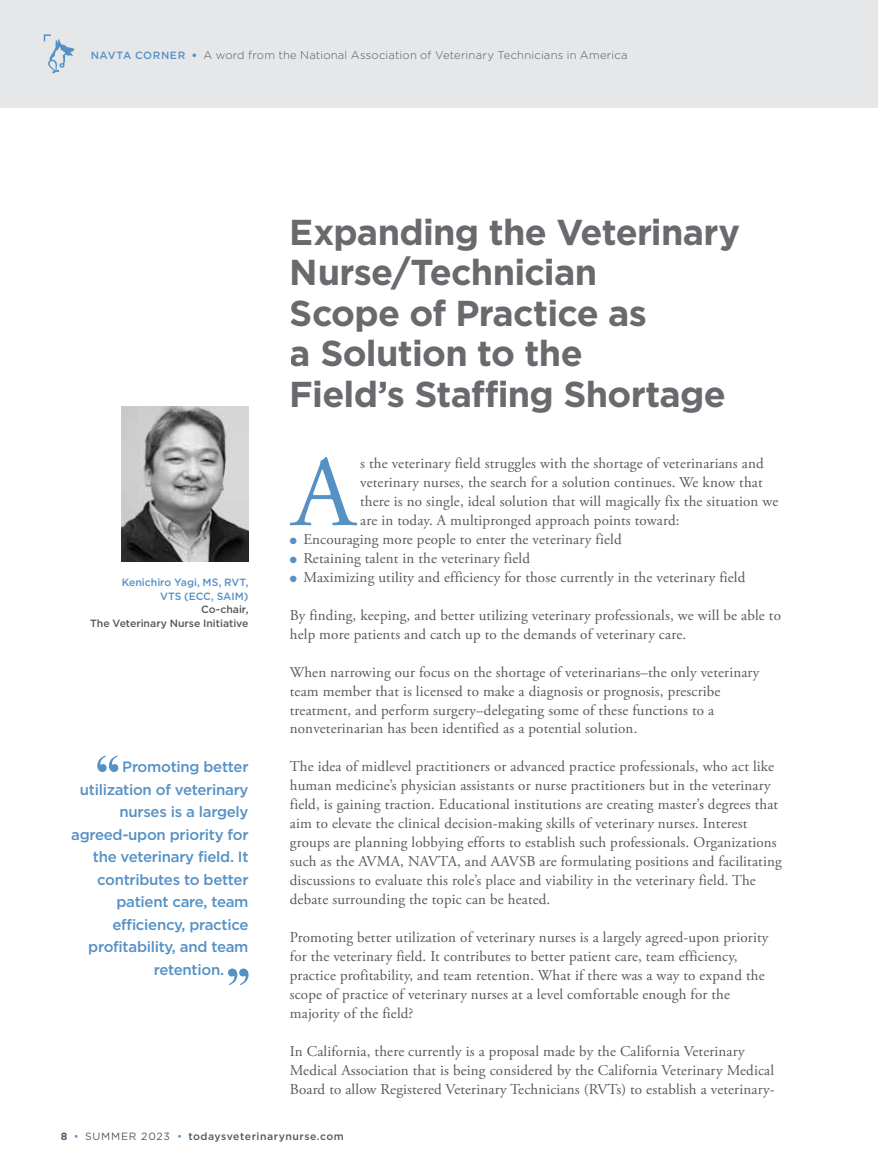
<style>
.page{position:relative;width:878px;height:1175px;background:#fff}
.page>*{position:absolute;margin:0;border:0;box-sizing:border-box;transform-origin:0 0}
.t1{font:100.65px "Adobe Garamond Pro";color:#5691c6}
.t2{font:700 36px/40.5px "Gotham";letter-spacing:-.02em;color:#696a6d}
.t3{font:15px/18.9px "Adobe Garamond Pro";letter-spacing:.01em;color:#58595b}
.t4{font:500 15px "Gotham";letter-spacing:-.02em;color:#5691c6}
.t5{font:300 11.25px "Gotham";letter-spacing:.015em;color:#58595b}
.t6{font:500 10.5px "Gotham";letter-spacing:.05em;color:#58595b}
.t7{font:500 10.5px/13.5px "Gotham";color:#58595b;text-align:right}
.t8{font:500 10.5px/13.5px "Gotham";letter-spacing:-.005em;color:#5691c6;text-align:right}
.s1{font-weight:500;font-size:10.5px;color:#5691c6}
.s2{font-weight:900;font-size:10.5px;color:#5691c6}
.s3{color:#5691c6}
.s4{font-weight:700}
.s5{font-weight:400;color:#5691c6}
.s6{font-weight:400}
</style>
<div class="page">
<div style="left:0;top:0;width:878px;height:108px;background:#e6e7e8"></div>
<svg style="left:43px;top:34px;width:31px;height:39px"></svg>
<svg style="left:97px;top:755px;width:21px;height:17px"></svg>
<svg style="left:228px;top:968px;width:20px;height:17px"></svg>
<img style="left:122px;top:407px;width:126px;height:154px">
<p class="t5" style="left:91px;top:50px;width:538px"><span class="s1">NAVTA CORNER</span> <span class="s2">•</span> A word from the National Association of Veterinary Technicians in America</p>
<p class="t8" style="left:122px;top:576px;width:128px">Kenichiro Yagi, MS, RVT,<br>VTS (ECC, SAIM)</p>
<p class="t7" style="left:90px;top:603px;width:160px">Co-chair,<br>The Veterinary Nurse Initiative</p>
<p class="t4" style="left:122px;top:760px;width:128px">Promoting better</p>
<p class="t4" style="left:80px;top:782px;width:170px">utilization of veterinary</p>
<p class="t4" style="left:119px;top:805px;width:131px">nurses is a largely</p>
<p class="t4" style="left:71px;top:827px;width:179px">agreed-upon priority for</p>
<p class="t4" style="left:93px;top:850px;width:157px">the veterinary field. It</p>
<p class="t4" style="left:97px;top:872px;width:153px">contributes to better</p>
<p class="t4" style="left:116px;top:895px;width:133px">patient care, team</p>
<p class="t4" style="left:112px;top:917px;width:137px">efficiency, practice</p>
<p class="t4" style="left:88px;top:940px;width:162px">profitability, and team</p>
<p class="t4" style="left:154px;top:962px;width:72px">retention.</p>
<h2 class="t2" style="left:290px;top:214px;width:451px">Expanding the Veterinary<br>Nurse/Technician<br>Scope of Practice as<br>a Solution to the<br>Field’s Staffing Shortage</h2>
<h1 class="t1" style="left:292px;top:453px;width:64px">A</h1>
<p class="t3" style="left:360px;top:455px;width:419px">s the veterinary field struggles with the shortage of veterinarians and veterinary nurses, the search for a solution continues. We know that there is no single, ideal solution that will magically fix the situation we are in today. A multipronged approach points toward:</p>
<p class="t3" style="left:290px;top:531px;width:333px"><span class="s3">●</span> Encouraging more people to enter the veterinary field</p>
<p class="t3" style="left:290px;top:550px;width:242px"><span class="s3">●</span> Retaining talent in the veterinary field</p>
<p class="t3" style="left:290px;top:569px;width:457px"><span class="s3">●</span> Maximizing utility and efficiency for those currently in the veterinary field</p>
<p class="t3" style="left:290px;top:607px;width:492px">By finding, keeping, and better utilizing veterinary professionals, we will be able to help more patients and catch up to the demands of veterinary care.</p>
<p class="t3" style="left:290px;top:664px;width:471px">When narrowing our focus on the shortage of veterinarians–the only veterinary team member that is licensed to make a diagnosis or prognosis, prescribe treatment, and perform surgery–delegating some of these functions to a nonveterinarian has been identified as a potential solution.</p>
<p class="t3" style="left:290px;top:758px;width:493px">The idea of midlevel practitioners or advanced practice professionals, who act like human medicine’s physician assistants or nurse practitioners but in the veterinary field, is gaining traction. Educational institutions are creating master’s degrees that aim to elevate the clinical decision-making skills of veterinary nurses. Interest groups are planning lobbying efforts to establish such professionals. Organizations such as the AVMA, NAVTA, and AAVSB are formulating positions and facilitating discussions to evaluate this role’s place and viability in the veterinary field. The debate surrounding the topic can be heated.</p>
<p class="t3" style="left:290px;top:929px;width:480px">Promoting better utilization of veterinary nurses is a largely agreed-upon priority for the veterinary field. It contributes to better patient care, team efficiency, practice profitability, and team retention. What if there was a way to expand the scope of practice of veterinary nurses at a level comfortable enough for the majority of the field?</p>
<p class="t3" style="left:290px;top:1042px;width:486px">In California, there currently is a proposal made by the California Veterinary<br>Medical Association that is being considered by the California Veterinary Medical<br>Board to allow Registered Veterinary Technicians (RVTs) to establish a veterinary-</p>
<p class="t6" style="left:61px;top:1131px;width:284px"><span class="s4">8</span> <span class="s5">•</span> <span class="s6">SUMMER 2023</span> <span class="s5">•</span> todaysveterinarynurse.com</p>
</div>
